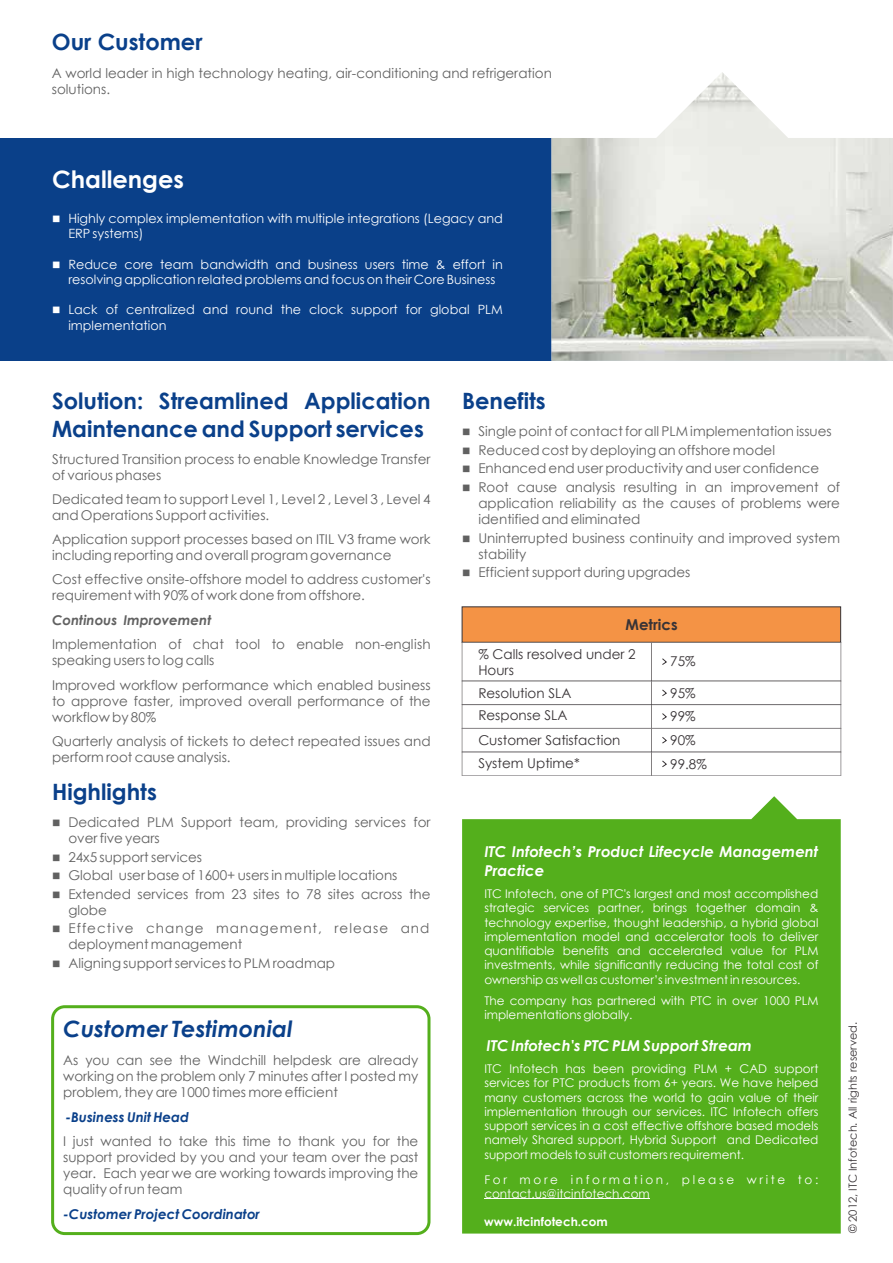
<style>
.page{position:relative;width:893px;height:1263px;background:#fff}
.page>*{position:absolute;margin:0;border:0;box-sizing:border-box;transform-origin:0 0}
.t1{font:700 24px "Century Gothic";color:#fff}
.t2{font:700 22.5px/27.3px "Century Gothic";color:#0a408a}
.t3{font:italic 700 22.5px "Century Gothic";color:#0a408a}
.t4{font:italic 700 15px/18.5px "Century Gothic";color:#fff}
.t5{font:700 15px "Century Gothic";color:#383336}
.t6{font:13.5px/16px "Century Gothic";color:#616161}
.t7{font:13.5px/23.7px "Century Gothic";color:#383336}
.t8{font:13.5px/16px "Century Gothic";letter-spacing:.08em;color:#616161}
.t9{font:italic 700 13.5px "Century Gothic";color:#0a408a}
.t10{font:italic 700 13.5px "Century Gothic";color:#616161}
.t11{font:12.75px/15.1px "Century Gothic";color:#fff}
.t12{font:12px/14.2px "Century Gothic";color:#fff;text-align:justify}
.t13{font:12px/14.2px "Century Gothic";letter-spacing:.22em;color:#fff}
.t14{font:700 12px "Century Gothic";color:#fff}
.t15{font:11.25px "Century Gothic";color:#383336}
</style>
<div class="page">
<div style="left:0;top:138px;width:893px;height:223px;background:#0a4089"></div>
<img style="left:551px;top:72px;width:342px;height:289px">
<div style="left:462px;top:607px;width:379px;height:35px;background:#f49345"></div>
<svg style="left:662px;top:658px;width:5px;height:7px"></svg>
<svg style="left:662px;top:737px;width:5px;height:7px"></svg>
<svg style="left:662px;top:713px;width:5px;height:7px"></svg>
<svg style="left:662px;top:760px;width:5px;height:7px"></svg>
<svg style="left:662px;top:689px;width:5px;height:7px"></svg>
<div style="left:462px;top:796px;width:379px;height:437px;background:#54af1c"></div>
<hr style="left:484px;top:1198px;width:166px;height:1px;background:#fff">
<div style="left:51px;top:1005px;width:379px;height:230px;border:3px solid #54af1c;border-radius:12px"></div>
<h2 class="t2" style="left:52px;top:28px;width:152px">Our Customer</h2>
<p class="t6" style="left:52px;top:64px;width:502px">A world leader in high technology heating, air-conditioning and refrigeration solutions.</p>
<h1 class="t1" style="left:52px;top:164px;width:133px">Challenges</h1>
<p class="t11" style="left:68px;top:211px;width:436px;text-indent:-16px">■ Highly complex implementation with multiple integrations (Legacy and<br>ERP systems)</p>
<p class="t11" style="left:68px;top:256px;width:436px;text-indent:-16px">■ Reduce core team bandwidth and business users time &amp; effort in resolving application related problems and focus on their Core Business</p>
<p class="t11" style="left:68px;top:302px;width:436px;text-indent:-16px">■ Lack of centralized and round the clock support for global PLM implementation</p>
<h2 class="t2" style="left:52px;top:387px;width:380px">Solution: Streamlined Application<br>Maintenance and Support services</h2>
<p class="t6" style="left:52px;top:451px;width:380px">Structured Transition process to enable Knowledge Transfer of various phases</p>
<p class="t6" style="left:52px;top:491px;width:380px">Dedicated team to support Level 1, Level 2 , Level 3 , Level 4 and Operations Support activities.</p>
<p class="t6" style="left:52px;top:531px;width:380px">Application support processes based on ITIL V3 frame work including reporting and overall program governance</p>
<p class="t6" style="left:52px;top:571px;width:380px">Cost effective onsite-offshore model to address customer's requirement with 90% of work done from offshore.</p>
<p class="t10" style="left:52px;top:610px;width:161px">Continous Improvement</p>
<p class="t6" style="left:52px;top:636px;width:380px">Implementation of chat tool to enable non-english speaking users to log calls</p>
<p class="t6" style="left:52px;top:676px;width:380px;text-align:justify">Improved workflow performance which enabled business to approve faster, improved overall performance of the workflow by 80%</p>
<p class="t6" style="left:52px;top:733px;width:380px">Quarterly analysis of tickets to detect repeated issues and perform root cause analysis.</p>
<h2 class="t2" style="left:52px;top:777px;width:106px">Highlights</h2>
<p class="t6" style="left:68px;top:814px;width:364px;text-indent:-16px">■ Dedicated PLM Support team, providing services for over five years</p>
<p class="t6" style="left:52px;top:848px;width:152px">■ 24x5 support services</p>
<p class="t6" style="left:52px;top:867px;width:347px">■ Global user base of 1600+ users in multiple locations</p>
<p class="t6" style="left:68px;top:885px;width:364px;text-indent:-16px">■ Extended services from 23 sites to 78 sites across the globe</p>
<p class="t8" style="left:68px;top:920px;width:363px;text-indent:-16px">■ Effective change management, release and deployment management</p>
<p class="t6" style="left:52px;top:955px;width:285px">■ Aligning support services to PLM roadmap</p>
<h2 class="t3" style="left:63px;top:1012px;width:231px">Customer Testimonial</h2>
<p class="t6" style="left:63px;top:1051px;width:357px;text-align:justify">As you can see the Windchill helpdesk are already working on the problem only 7 minutes after I posted my problem, they are 1000 times more efficient</p>
<p class="t6" style="left:63px;top:1132px;width:357px;text-align:justify">I just wanted to take this time to thank you for the support provided by you and your team over the past year. Each year we are working towards improving the quality of run team</p>
<p class="t9" style="left:65px;top:1106px;width:125px">-Business Unit Head</p>
<p class="t9" style="left:63px;top:1203px;width:198px">-Customer Project Coordinator</p>
<h2 class="t2" style="left:462px;top:387px;width:85px">Benefits</h2>
<p class="t6" style="left:462px;top:423px;width:371px">■ Single point of contact for all PLM implementation issues</p>
<p class="t6" style="left:462px;top:442px;width:314px">■ Reduced cost by deploying an offshore model</p>
<p class="t6" style="left:462px;top:460px;width:359px">■ Enhanced end user productivity and user confidence</p>
<p class="t6" style="left:478px;top:479px;width:363px;text-align:justify;text-indent:-16px">■ Root cause analysis resulting in an improvement of application reliability as the causes of problems were identified and eliminated</p>
<p class="t6" style="left:478px;top:529px;width:363px;text-indent:-16px">■ Uninterrupted business continuity and improved system stability</p>
<p class="t6" style="left:462px;top:564px;width:230px">■ Efficient support during upgrades</p>
<p class="t5" style="left:626px;top:615px;width:54px">Metrics</p>
<p class="t7" style="left:478px;top:645px;width:159px;line-height:16px">% Calls resolved under 2<br>Hours</p>
<p class="t7" style="left:478px;top:681px;width:95px;line-height:22.4px">Resolution SLA<br>Response SLA</p>
<p class="t7" style="left:478px;top:729px;width:144px;line-height:22.5px">Customer Satisfaction<br>System Uptime*</p>
<p class="t7" style="left:670px;top:649px;width:27px">75%</p>
<p class="t7" style="left:670px;top:681px;width:38px">95%<br>99%<br>90%<br>99.8%</p>
<p class="t4" style="left:484px;top:842px;width:336px">ITC Infotech’s Product Lifecycle Management<br>Practice</p>
<p class="t12" style="left:484px;top:886px;width:336px">ITC Infotech, one of PTC's largest and most accomplished strategic services partner, brings together domain &amp; technology expertise, thought leadership, a hybrid global implementation model and accelerator tools to deliver quantifiable benefits and accelerated value for PLM investments, while significantly reducing the total cost of ownership as well as customer’s investment in resources.</p>
<p class="t12" style="left:484px;top:993px;width:336px">The company has partnered with PTC in over 1000 PLM implementations globally.</p>
<p class="t4" style="left:486px;top:1035px;width:267px">ITC Infotech's PTC PLM Support Stream</p>
<p class="t12" style="left:484px;top:1061px;width:336px">ITC Infotech has been providing PLM + CAD support services for PTC products from 6+ years. We have helped many customers across the world to gain value of their implementation through our services. ITC Infotech offers support services in a cost effective offshore based models namely Shared support, Hybrid Support and Dedicated support models to suit customers requirement.</p>
<p class="t13" style="left:484px;top:1172px;width:336px">For more information, please write to: contact.us@itcinfotech.com</p>
<p class="t14" style="left:484px;top:1213px;width:125px">www.itcinfotech.com</p>
<p class="t15" style="left:845px;top:1233px;width:213px;rotate:-90deg">© 2012, ITC Infotech. All rights reserved.</p>
</div>
